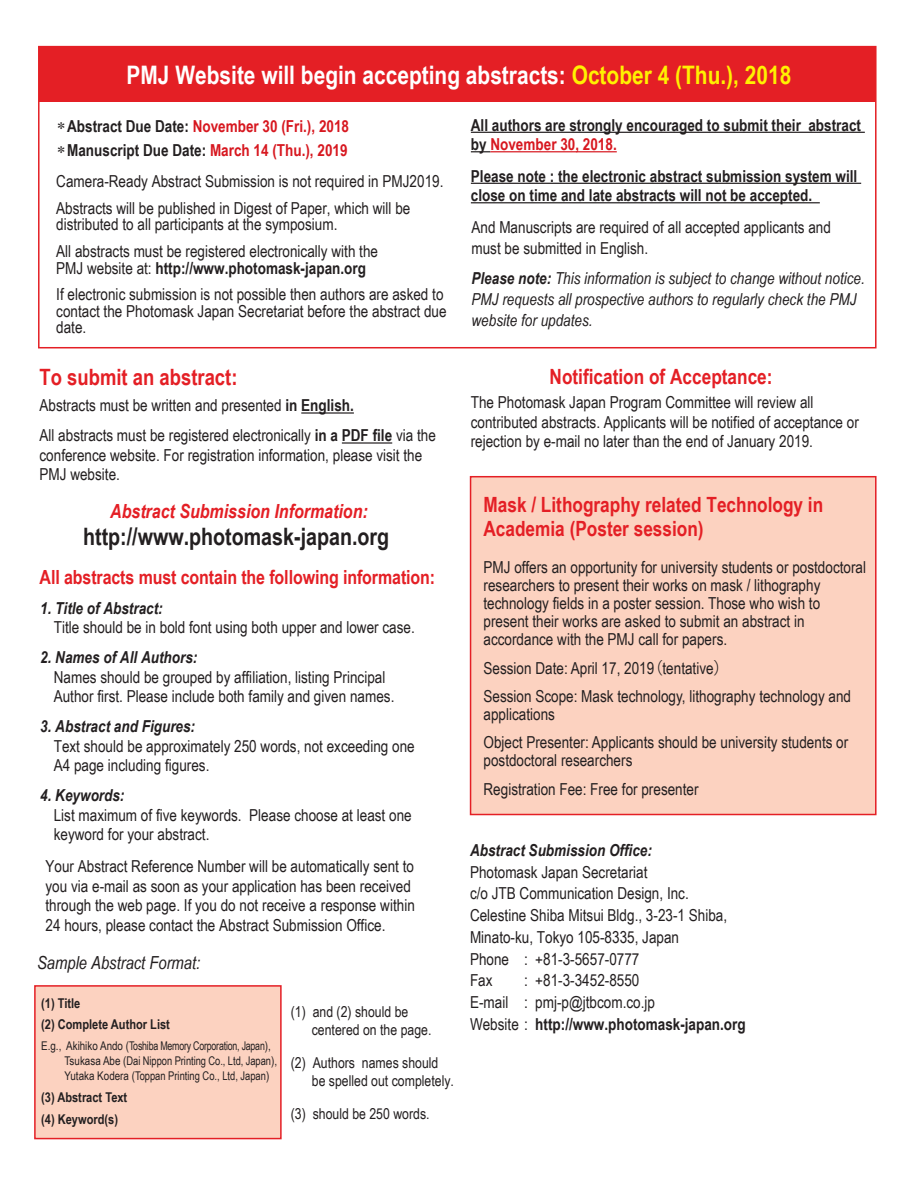
<style>
.page{position:relative;width:918px;height:1188px;background:#fff}
.page>*{position:absolute;margin:0;border:0;box-sizing:border-box;transform-origin:0 0}
.t1{font:700 25.5px "Arial Narrow";color:#fff}
.t2{font:700 24px "Arial Narrow";color:#231f20}
.t3{font:700 22.5px "Arial Narrow";color:#e41f25}
.t4{font:700 21px/24px "Arial Narrow";color:#e41f25}
.t5{font:700 19.5px "Arial Narrow";letter-spacing:-.005em;color:#e41f25}
.t6{font:italic 700 19.5px "Arial Narrow";color:#e41f25}
.t7{font:italic 18px "Arial Narrow";color:#231f20}
.t8{font:16.5px/19.5px "Arial Narrow";color:#231f20}
.t9{font:700 16.5px/19.5px "Arial Narrow";color:#231f20}
.t10{font:italic 16.5px/21px "Arial Narrow";color:#231f20}
.t11{font:italic 700 16.5px "Arial Narrow";color:#231f20}
.t12{font:700 16.5px/24px "Arial Narrow";color:#d7171f}
.t13{font:15px/18px "Arial Narrow";color:#231f20}
.t14{font:700 13.5px/21.8px "Arial Narrow";color:#231f20}
.t15{font:12px/15px "Arial Narrow";letter-spacing:-.005em;color:#231f20}
.s1{color:#fff101}
.s2{font-family:"Ryumin Pr 5";font-weight:300;font-size:11.55px;color:#231f20}
.s3{color:#231f20}
.s4{color:#d7171f}
.s5{font-weight:700}
.s6{font-family:"Koz Go Pr 6 N"}
</style>
<div class="page">
<div style="left:34px;top:985px;width:248px;height:154px;background:#fcd2c0;border:2px solid #e41f25"></div>
<div style="left:39px;top:47px;width:837px;height:55px;background:#e41f25"></div>
<div style="left:470px;top:476px;width:407px;height:339px;background:#fcd2c0;border:2px solid #e41f25"></div>
<hr style="left:471px;top:132px;width:394px;height:1px;background:#231f20">
<svg style="left:471px;top:151px;width:19px;height:1px"></svg>
<hr style="left:490px;top:151px;width:127px;height:1px;background:#d7171f">
<hr style="left:471px;top:183px;width:390px;height:1px;background:#231f20">
<hr style="left:471px;top:202px;width:349px;height:1px;background:#231f20">
<hr style="left:301px;top:412px;width:53px;height:2px;background:#231f20">
<hr style="left:342px;top:442px;width:50px;height:2px;background:#231f20">
<h1 class="t1" style="left:127px;top:55px;width:666px">PMJ Website will begin accepting abstracts: <span class="s1">October 4 (Thu.), 2018</span></h1>
<p class="t12" style="left:56px;top:113px;width:295px"><span class="s2">＊</span><span class="s3">Abstract Due Date:</span> November 30 (Fri.), 2018<span class="s2">＊</span><span class="s3">Manuscript Due Date:</span> March 14 (Thu.), 2019</p>
<p class="t9" style="left:471px;top:114px;width:392px">All authors are strongly encouraged to submit their abstract by <span class="s4">November 30, 2018.</span></p>
<p class="t9" style="left:471px;top:165px;width:388px">Please note : the electronic abstract submission system will close on time and late abstracts will not be accepted.</p>
<p class="t8" style="left:56px;top:167px;width:389px;line-height:27px">Camera-Ready Abstract Submission is not required in PMJ2019.<br>Abstracts will be published in Digest of Paper, which will be</p>
<p class="t8" style="left:56px;top:210px;width:323px;line-height:27px">distributed to all participants at the symposium.<br>All abstracts must be registered electronically with the</p>
<p class="t8" style="left:56px;top:254px;width:389px;line-height:27px">PMJ website at: <span class="s5">http://www.photomask-japan.org<br></span>If electronic submission is not possible then authors are asked to</p>
<p class="t8" style="left:56px;top:302px;width:392px;line-height:16.5px">contact the Photomask Japan Secretariat before the abstract due date.</p>
<p class="t8" style="left:472px;top:216px;width:361px;line-height:21px">And Manuscripts are required of all accepted applicants and must be submitted in English.</p>
<p class="t10" style="left:472px;top:268px;width:395px"><span class="s5">Please note:</span> This information is subject to change without notice.<br>PMJ requests all prospective authors to regularly check the PMJ website for updates.</p>
<h3 class="t3" style="left:40px;top:360px;width:199px">To submit an abstract:</h3>
<p class="t8" style="left:40px;top:390px;width:398px;line-height:30px">Abstracts must be written and presented <span class="s5">in English.<br></span>All abstracts must be registered electronically <span class="s5">in a PDF file</span> via the</p>
<p class="t8" style="left:40px;top:445px;width:384px">conference website. For registration information, please visit the<br>PMJ website.</p>
<p class="t6" style="left:110px;top:496px;width:259px">Abstract Submission Information:</p>
<h2 class="t2" style="left:83px;top:518px;width:308px">http://www.photomask-japan.org</h2>
<p class="t5" style="left:40px;top:562px;width:397px">All abstracts must contain the following information:</p>
<p class="t11" style="left:40px;top:596px;width:124px">1. Title of Abstract:</p>
<p class="t8" style="left:54px;top:617px;width:363px">Title should be in bold font using both upper and lower case.</p>
<p class="t11" style="left:40px;top:645px;width:159px">2. Names of All Authors:</p>
<p class="t8" style="left:54px;top:667px;width:342px">Names should be grouped by affiliation, listing Principal<br>Author first. Please include both family and given names.</p>
<p class="t11" style="left:40px;top:714px;width:156px">3. Abstract and Figures:</p>
<p class="t8" style="left:54px;top:736px;width:363px">Text should be approximately 250 words, not exceeding one<br>A4 page including figures.</p>
<p class="t11" style="left:40px;top:783px;width:86px">4. Keywords:</p>
<p class="t8" style="left:54px;top:805px;width:360px">List maximum of five keywords. Please choose at least one keyword for your abstract.</p>
<p class="t8" style="left:46px;top:856px;width:371px">Your Abstract Reference Number will be automatically sent to you via e-mail as soon as your application has been received through the web page. If you do not receive a response within 24 hours, please contact the Abstract Submission Office.</p>
<p class="t7" style="left:37px;top:950px;width:165px">Sample Abstract Format:</p>
<p class="t14" style="left:41px;top:991px;width:130px">(1) Title<br>(2) Complete Author List</p>
<p class="t15" style="left:64px;top:1038px;width:214px;text-indent:-23px">E.g., Akihiko Ando (Toshiba Memory Corporation, Japan),<br>Tsukasa Abe (Dai Nippon Printing Co., Ltd, Japan),<br>Yutaka Kodera (Toppan Printing Co., Ltd, Japan)</p>
<p class="t14" style="left:41px;top:1086px;width:88px">(3) Abstract Text (4) Keyword(s)</p>
<p class="t13" style="left:312px;top:1002px;width:121px;text-indent:-21px">(1) and (2) should be centered on the page.</p>
<p class="t13" style="left:312px;top:1053px;width:144px;text-indent:-21px">(2) Authors names should be spelled out completely.</p>
<p class="t13" style="left:291px;top:1104px;width:140px">(3) should be 250 words.</p>
<p class="t4" style="left:550px;top:363px;width:224px">Notification of Acceptance:</p>
<p class="t8" style="left:471px;top:392px;width:390px">The Photomask Japan Program Committee will review all contributed abstracts. Applicants will be notified of acceptance or rejection by e-mail no later than the end of January 2019.</p>
<p class="t4" style="left:484px;top:491px;width:341px">Mask / Lithography related Technology in<br>Academia (Poster session)</p>
<p class="t8" style="left:484px;top:558px;width:384px;line-height:18px">PMJ offers an opportunity for university students or postdoctoral researchers to present their works on mask / lithography technology fields in a poster session. Those who wish to present their works are asked to submit an abstract in accordance with the PMJ call for papers.</p>
<p class="t8" style="left:484px;top:653px;width:369px;line-height:28.3px">Session Date: April 17, 2019<span class="s6">（</span>tentative<span class="s6">）<br></span>Session Scope: Mask technology, lithography technology and</p>
<p class="t8" style="left:484px;top:699px;width:366px;line-height:28.5px">applications<br>Object Presenter: Applicants should be university students or</p>
<p class="t8" style="left:484px;top:746px;width:217px;line-height:28.5px">postdoctoral researchers<br>Registration Fee: Free for presenter</p>
<p class="t11" style="left:470px;top:838px;width:183px">Abstract Submission Office:</p>
<p class="t8" style="left:470px;top:860px;width:259px;line-height:21.8px">Photomask Japan Secretariat<br>c/o JTB Communication Design, Inc.<br>Celestine Shiba Mitsui Bldg., 3-23-1 Shiba,<br>Minato-ku, Tokyo 105-8335, Japan<br>Phone : +81-3-5657-0777<br>Fax</p>
<p class="t8" style="left:470px;top:969px;width:277px;line-height:21.8px;text-indent:54px">: +81-3-3452-8550<br>E-mail : pmj-p@jtbcom.co.jp<br>Website : <span class="s5">http://www.photomask-japan.org</span></p>
</div>
